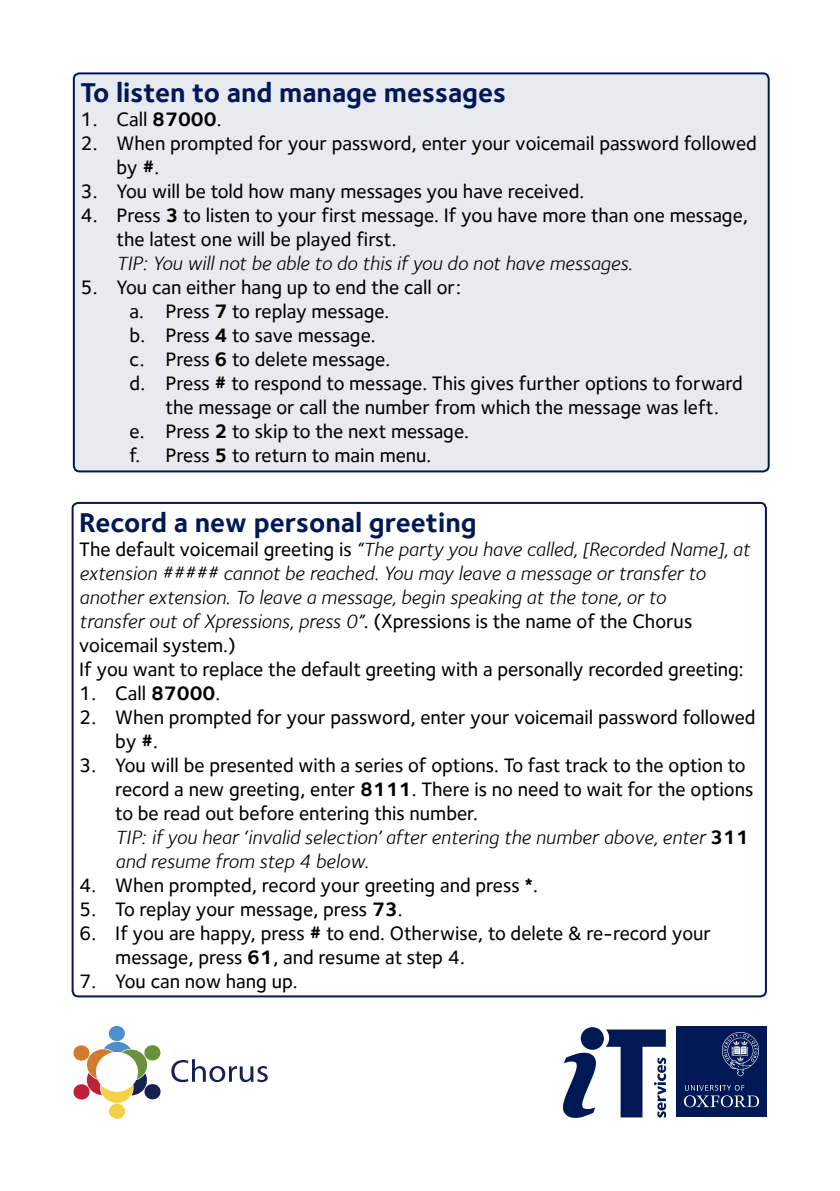
<style>
.page{position:relative;width:840px;height:1191px;background:#fff}
.page>*{position:absolute;margin:0;border:0;box-sizing:border-box;transform-origin:0 0}
.t1{font:28px "Foundry Sterling Bold OSF";color:#001954}
.t2{font:500 20px/24px "Foundry Sterling";color:#000}
.t3{font:italic 20px/24px "Foundry Sterling";color:#000}
.s1{font-weight:700}
.s2{font-weight:400;font-style:italic}
.s3{font-weight:500;font-style:normal}
</style>
<div class="page">
<div style="left:74px;top:73px;width:694px;height:398px;background:#e7eaf1;border-radius:6px"></div>
<div style="left:73px;top:72px;width:696px;height:400px;border:2px solid #001954;border-radius:6px"></div>
<div style="left:72px;top:502px;width:694px;height:495px;border:2px solid #001954;border-radius:6px"></div>
<svg style="left:171px;top:1059px;width:96px;height:23px"></svg>
<svg style="left:73px;top:1025px;width:88px;height:93px"></svg>
<div style="left:675px;top:1025px;width:91px;height:91px;background:#001954"></div>
<svg style="left:683px;top:1085px;width:75px;height:22px"></svg>
<svg style="left:721px;top:1032px;width:37px;height:44px"></svg>
<svg style="left:563px;top:1052px;width:33px;height:66px"></svg>
<div style="left:580px;top:1027px;width:23px;height:22px;background:#001954;border-radius:50%"></div>
<svg style="left:605px;top:1029px;width:60px;height:89px"></svg>
<p class="t1" style="left:80px;top:76px;width:427px">To listen to and manage messages</p>
<p class="t2" style="left:80px;top:107px;width:142px">1. Call <span class="s1">87000</span>.</p>
<p class="t2" style="left:116px;top:131px;width:641px;text-indent:-36px">2. When prompted for your password, enter your voicemail password followed by <span class="s1">#</span>.</p>
<p class="t2" style="left:80px;top:179px;width:505px">3. You will be told how many messages you have received.</p>
<p class="t2" style="left:116px;top:203px;width:632px;text-indent:-36px">4. Press <span class="s1">3</span> to listen to your first message. If you have more than one message, the latest one will be played first.<br><span class="s2">TIP: You will not be able to do this if you do not have messages.</span></p>
<p class="t2" style="left:80px;top:275px;width:381px">5. You can either hang up to end the call or:</p>
<p class="t2" style="left:129px;top:299px;width:261px">a. Press <span class="s1">7</span> to replay message.</p>
<p class="t2" style="left:129px;top:323px;width:247px">b. Press <span class="s1">4</span> to save message.</p>
<p class="t2" style="left:129px;top:347px;width:262px">c. Press <span class="s1">6</span> to delete message.</p>
<p class="t2" style="left:165px;top:371px;width:578px;text-indent:-36px">d. Press <span class="s1">#</span> to respond to message. This gives further options to forward the message or call the number from which the message was left.</p>
<p class="t2" style="left:129px;top:419px;width:340px">e. Press <span class="s1">2</span> to skip to the next message.</p>
<p class="t2" style="left:129px;top:443px;width:303px">f. Press <span class="s1">5</span> to return to main menu.</p>
<p class="t1" style="left:79px;top:506px;width:399px">Record a new personal greeting</p>
<p class="t3" style="left:79px;top:537px;width:671px"><span class="s3">The default voicemail greeting is</span> “The party you have called, [Recorded Name], at extension ##### cannot be reached. You may leave a message or transfer to another extension. To leave a message, begin speaking at the tone, or to<br>transfer out of Xpressions, press 0”<span class="s3">. (Xpressions is the name of the Chorus voicemail system.)</span></p>
<p class="t2" style="left:79px;top:657px;width:665px">If you want to replace the default greeting with a personally recorded greeting:</p>
<p class="t2" style="left:79px;top:681px;width:142px">1. Call <span class="s1">87000</span>.</p>
<p class="t2" style="left:115px;top:705px;width:641px;text-indent:-36px">2. When prompted for your password, enter your voicemail password followed by <span class="s1">#</span>.</p>
<p class="t2" style="left:115px;top:753px;width:639px;text-indent:-36px">3. You will be presented with a series of options. To fast track to the option to record a new greeting, enter <span class="s1">8111</span>. There is no need to wait for the options to be read out before entering this number.<br><span class="s2">TIP: if you hear ‘invalid selection’ after entering the number above, enter</span> <span class="s1">311 </span><span class="s2">and resume from step 4 below.</span></p>
<p class="t2" style="left:79px;top:873px;width:460px">4. When prompted, record your greeting and press <span class="s1">*</span>.</p>
<p class="t2" style="left:79px;top:897px;width:324px">5. To replay your message, press <span class="s1">73</span>.</p>
<p class="t2" style="left:115px;top:921px;width:597px;text-indent:-36px">6. If you are happy, press <span class="s1">#</span> to end. Otherwise, to delete &amp; re-record your message, press <span class="s1">61</span>, and resume at step 4.</p>
<p class="t2" style="left:79px;top:969px;width:220px">7. You can now hang up.</p>
</div>
